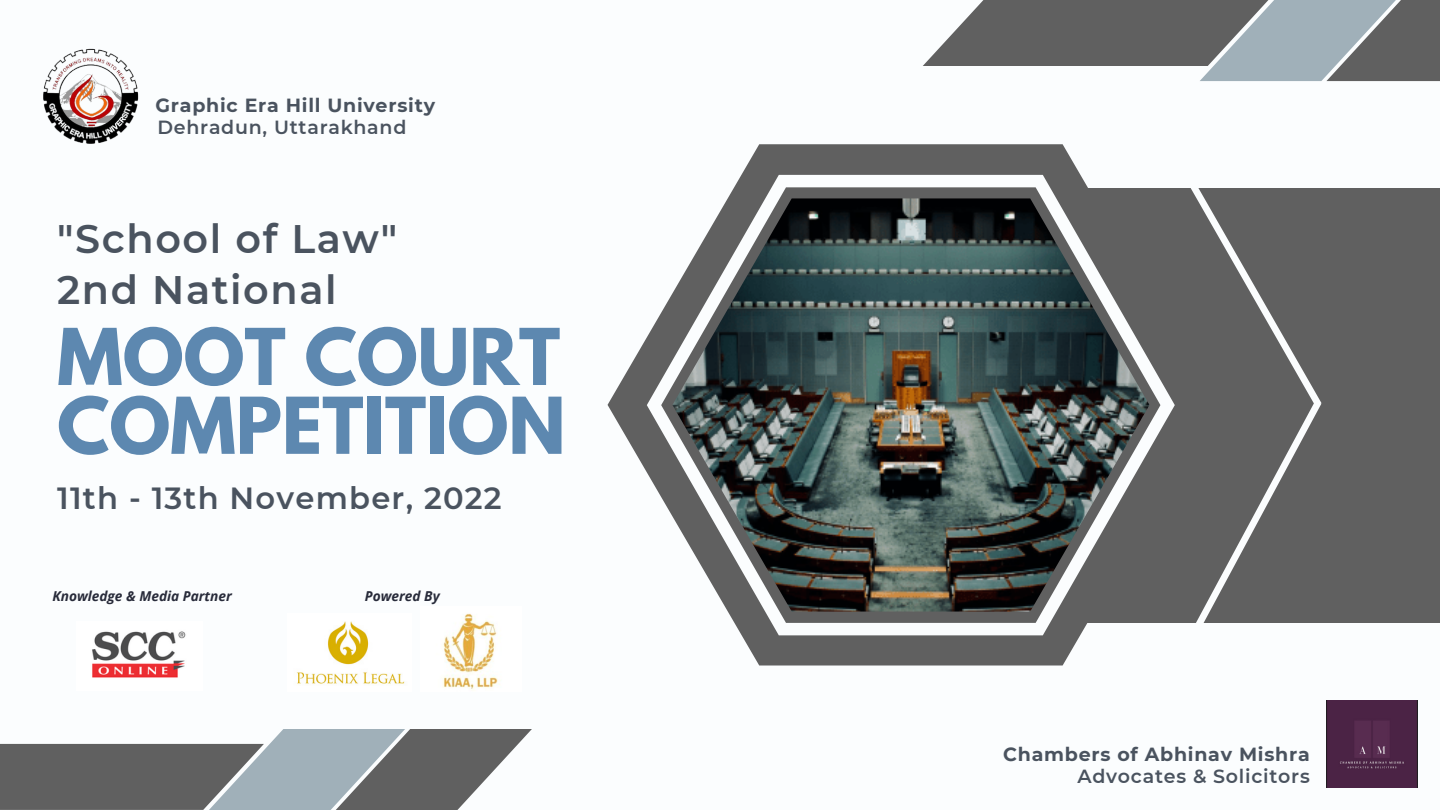
<style>
.page{position:relative;width:1440px;height:810px;background:#fbfdfe}
.page>*{position:absolute;margin:0;border:0;box-sizing:border-box;transform-origin:0 0}
.t1{font:700 69.3px/68.8px "League Spartan";color:#5d88b0}
.t2{font:600 39.8px "Montserrat";letter-spacing:.04em;color:#4a535f}
.t3{font:600 30.6px "Montserrat";letter-spacing:.04em;color:#4a535f}
.t4{font:700 19px "Montserrat";letter-spacing:.04em;color:#4a535f}
.t5{font:600 19px "Montserrat";letter-spacing:.04em;color:#4a535f}
.t6{font:italic 700 13.7px "Open Sans";color:#282b3a}
</style>
<div class="page">
<svg style="left:608px;top:144px;width:572px;height:522px"></svg>
<div style="left:973px;top:188px;width:467px;height:434px;background:#606060"></div>
<svg style="left:0;top:729px;width:532px;height:81px"></svg>
<svg style="left:923px;top:0;width:517px;height:81px"></svg>
<svg style="left:647px;top:175px;width:528px;height:460px;fill:#606060"></svg>
<img style="left:672px;top:198px;width:477px;height:414px">
<svg style="left:1180px;top:188px;width:148px;height:435px"></svg>
<img style="left:43px;top:49px;width:95px;height:95px">
<img style="left:1326px;top:700px;width:91px;height:87px">
<img style="left:296px;top:621px;width:109px;height:63px">
<img style="left:443px;top:613px;width:57px;height:77px">
<img style="left:92px;top:631px;width:94px;height:47px">
<p class="t4" style="left:156px;top:93px;width:281px">Graphic Era Hill University</p>
<p class="t5" style="left:157px;top:116px;width:250px">Dehradun, Uttarakhand</p>
<h2 class="t2" style="left:57px;top:215px;width:341px">"School of Law"</h2>
<h2 class="t2" style="left:57px;top:266px;width:281px">2nd National</h2>
<h1 class="t1" style="left:57px;top:332px;width:510px">MOOT COURT<br>COMPETITION</h1>
<h3 class="t3" style="left:57px;top:480px;width:446px">11th - 13th November, 2022</h3>
<p class="t6" style="left:52px;top:587px;width:181px">Knowledge &amp; Media Partner</p>
<p class="t6" style="left:365px;top:587px;width:76px">Powered By</p>
<p class="t4" style="left:1003px;top:742px;width:308px">Chambers of Abhinav Mishra</p>
<p class="t5" style="left:1077px;top:765px;width:234px">Advocates &amp; Solicitors</p>
</div>
